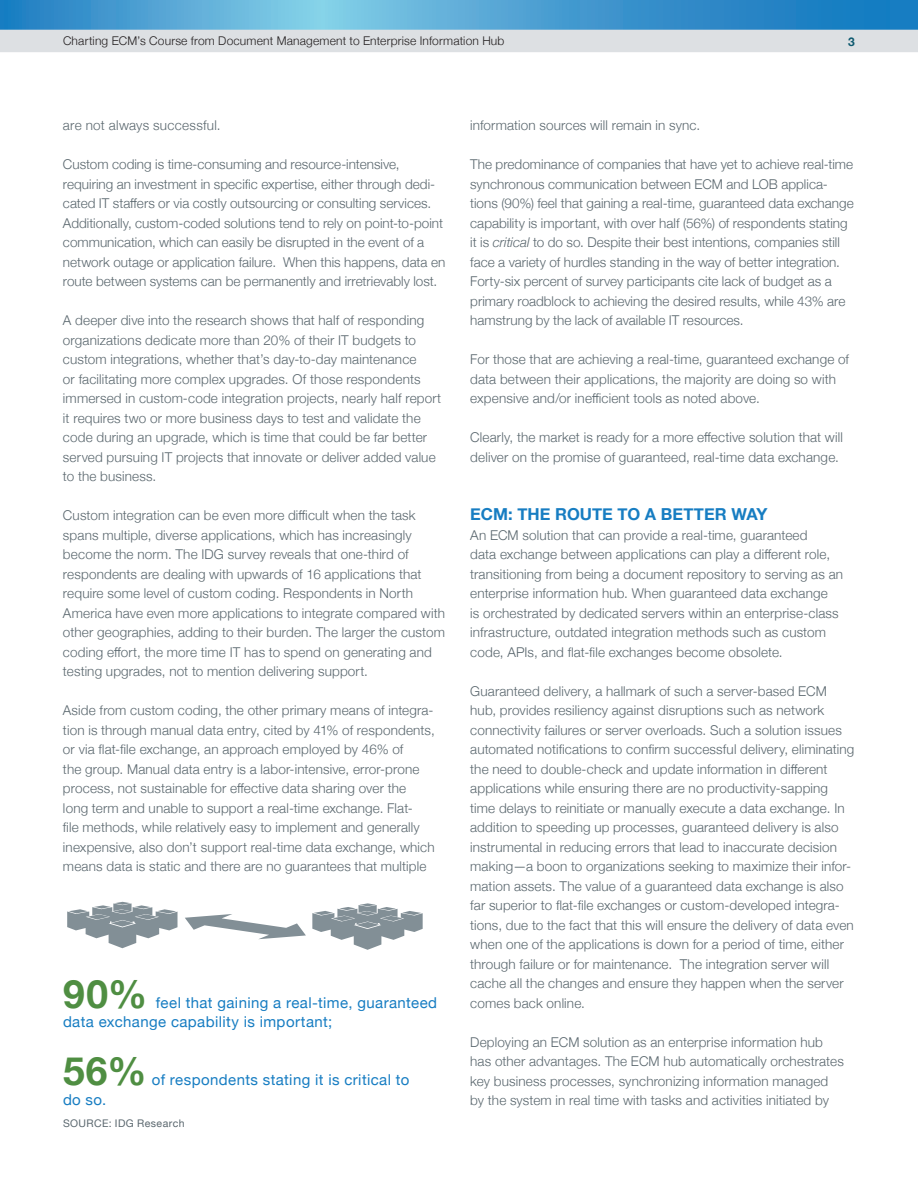
<style>
.page{position:relative;width:918px;height:1188px;background:#fff}
.page>*{position:absolute;margin:0;border:0;box-sizing:border-box;transform-origin:0 0}
.t1{font:700 39px "Helvetica Neue";color:#4f8e42}
.t2{font:700 16.5px "Helvetica Neue";color:#177dc2}
.t3{font:15px/19.5px "Helvetica Neue";letter-spacing:.025em;color:#177dc2}
.t4{font:300 13.5px/19.5px "Helvetica Neue";letter-spacing:.01em;color:#5a676e}
.t5{font:300 12px "Helvetica Neue";letter-spacing:.015em;color:#231f20}
.t6{font:700 12px "Helvetica Neue";color:#0d596f}
.t7{font:10.5px "Helvetica Neue";letter-spacing:.04em;color:#5a676e}
.s1{font-style:italic}
</style>
<div class="page">
<svg style="left:0;top:0;width:918px;height:30px;background:#499ed1"></svg>
<div style="left:0;top:30px;width:918px;height:22px;background:#dde0e3"></div>
<svg style="left:67px;top:902px;width:111px;height:46px"></svg>
<svg style="left:312px;top:903px;width:111px;height:47px"></svg>
<svg style="left:185px;top:914px;width:121px;height:25px"></svg>
<p class="t5" style="left:63px;top:31px;width:443px">Charting ECM’s Course from Document Management to Enterprise Information Hub</p>
<p class="t6" style="left:848px;top:32px;width:8px">3</p>
<p class="t4" style="left:63px;top:115px;width:159px">are not always successful.</p>
<p class="t4" style="left:63px;top:154px;width:384px">Custom coding is time-consuming and resource-intensive, requiring an investment in specific expertise, either through dedi&shy;cated IT staffers or via costly outsourcing or consulting services.<br>Additionally, custom-coded solutions tend to rely on point-to-point communication, which can easily be disrupted in the event of a network outage or application failure. When this happens, data en route between systems can be permanently and irretrievably lost.</p>
<p class="t4" style="left:63px;top:310px;width:380px">A deeper dive into the research shows that half of responding organizations dedicate more than 20% of their IT budgets to custom integrations, whether that’s day-to-day maintenance<br>or facilitating more complex upgrades. Of those respondents immersed in custom-code integration projects, nearly half report it requires two or more business days to test and validate the code during an upgrade, which is time that could be far better served pursuing IT projects that innovate or deliver added value to the business.</p>
<p class="t4" style="left:63px;top:505px;width:383px">Custom integration can be even more difficult when the task spans multiple, diverse applications, which has increasingly become the norm. The IDG survey reveals that one-third of respondents are dealing with upwards of 16 applications that require some level of custom coding. Respondents in North America have even more applications to integrate compared with other geographies, adding to their burden. The larger the custom coding effort, the more time IT has to spend on generating and testing upgrades, not to mention delivering support.</p>
<p class="t4" style="left:63px;top:700px;width:373px">Aside from custom coding, the other primary means of integra&shy;tion is through manual data entry, cited by 41% of respondents, or via flat-file exchange, an approach employed by 46% of<br>the group. Manual data entry is a labor-intensive, error-prone process, not sustainable for effective data sharing over the<br>long term and unable to support a real-time exchange. Flat-<br>file methods, while relatively easy to implement and generally inexpensive, also don’t support real-time data exchange, which means data is static and there are no guarantees that multiple</p>
<h1 class="t1" style="left:63px;top:963px;width:86px">90%</h1>
<p class="t3" style="left:63px;top:993px;width:376px;text-indent:93px">feel that gaining a real-time, guaranteed data exchange capability is important;</p>
<h1 class="t1" style="left:63px;top:1041px;width:85px">56%</h1>
<p class="t3" style="left:152px;top:1071px;width:259px">of respondents stating it is critical to</p>
<p class="t3" style="left:63px;top:1091px;width:45px">do so.</p>
<p class="t7" style="left:63px;top:1116px;width:123px">SOURCE: IDG Research</p>
<p class="t4" style="left:470px;top:115px;width:231px">information sources will remain in sync.</p>
<p class="t4" style="left:470px;top:154px;width:385px">The predominance of companies that have yet to achieve real-time synchronous communication between ECM and LOB applica&shy;tions (90%) feel that gaining a real-time, guaranteed data exchange capability is important, with over half (56%) of respondents stating it is <span class="s1">critical</span> to do so. Despite their best intentions, companies still face a variety of hurdles standing in the way of better integration.<br>Forty-six percent of survey participants cite lack of budget as a primary roadblock to achieving the desired results, while 43% are hamstrung by the lack of available IT resources.</p>
<p class="t4" style="left:470px;top:349px;width:380px">For those that are achieving a real-time, guaranteed exchange of data between their applications, the majority are doing so with expensive and/or inefficient tools as noted above.</p>
<p class="t4" style="left:470px;top:427px;width:374px">Clearly, the market is ready for a more effective solution that will deliver on the promise of guaranteed, real-time data exchange.</p>
<p class="t2" style="left:470px;top:501px;width:299px">ECM: THE ROUTE TO A BETTER WAY</p>
<p class="t4" style="left:470px;top:524px;width:374px">An ECM solution that can provide a real-time, guaranteed<br>data exchange between applications can play a different role, transitioning from being a document repository to serving as an enterprise information hub. When guaranteed data exchange<br>is orchestrated by dedicated servers within an enterprise-class infrastructure, outdated integration methods such as custom code, APIs, and flat-file exchanges become obsolete.</p>
<p class="t4" style="left:470px;top:680px;width:386px">Guaranteed delivery, a hallmark of such a server-based ECM hub, provides resiliency against disruptions such as network connectivity failures or server overloads. Such a solution issues automated notifications to confirm successful delivery, eliminating the need to double-check and update information in different applications while ensuring there are no productivity-sapping time delays to reinitiate or manually execute a data exchange. In addition to speeding up processes, guaranteed delivery is also instrumental in reducing errors that lead to inaccurate decision making—a boon to organizations seeking to maximize their infor&shy;mation assets. The value of a guaranteed data exchange is also far superior to flat-file exchanges or custom-developed integra&shy;tions, due to the fact that this will ensure the delivery of data even when one of the applications is down for a period of time, either through failure or for maintenance. The integration server will cache all the changes and ensure they happen when the server comes back online.</p>
<p class="t4" style="left:470px;top:1031px;width:375px">Deploying an ECM solution as an enterprise information hub has other advantages. The ECM hub automatically orchestrates key business processes, synchronizing information managed by the system in real time with tasks and activities initiated by</p>
</div>
